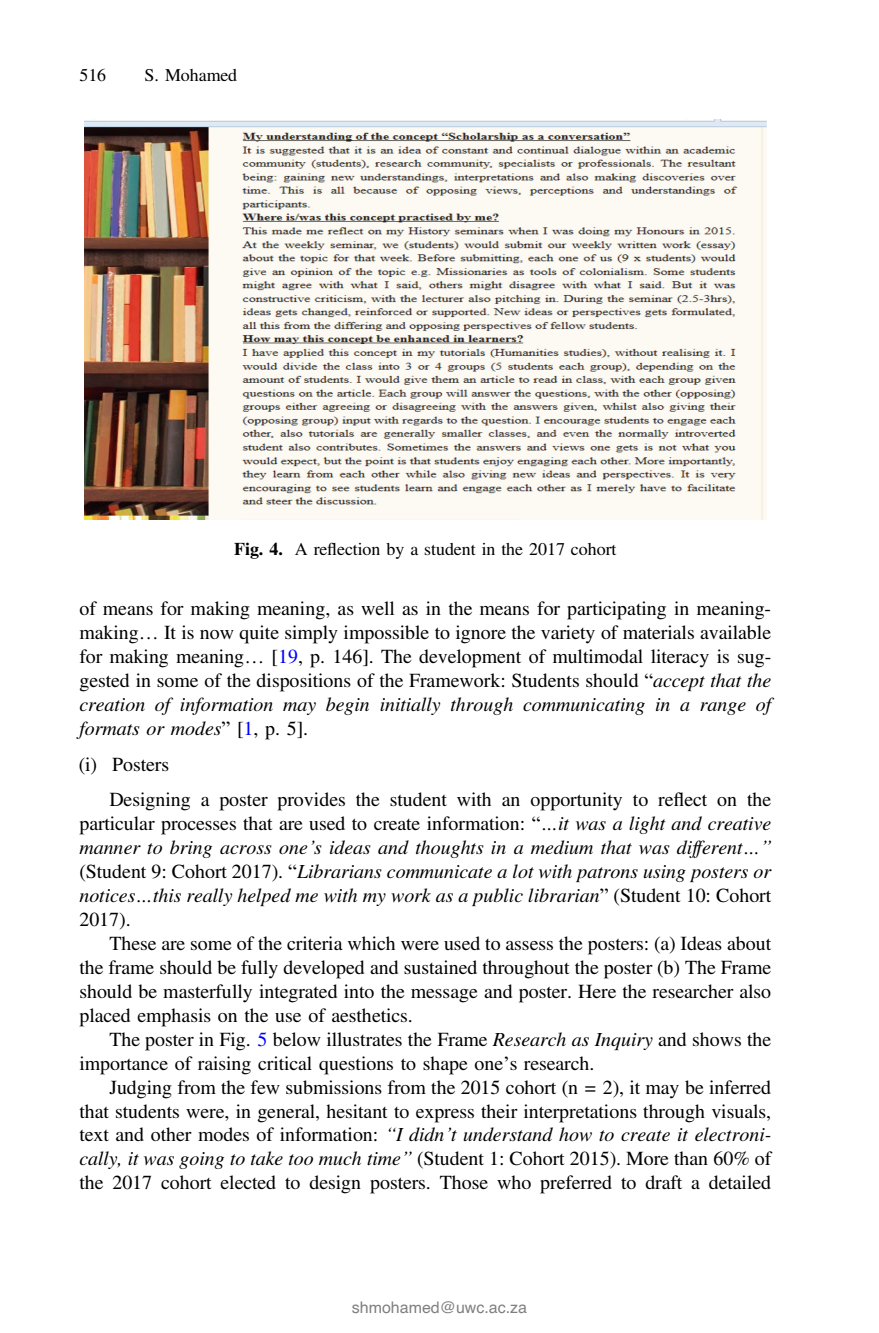
<style>
.page{position:relative;width:879px;height:1333px;background:#fff}
.page>*{position:absolute;margin:0;border:0;box-sizing:border-box;transform-origin:0 0}
.t1{font:20px/24px "Mvqwqq Adv TT5 ada 87 cc";color:#000}
.t2{font:20px/24px "Kjhqnn Adv T Tf 2 e 4 df 62.I";color:#000}
.t3{font:18px "Mvqwqq Adv TT5 ada 87 cc";color:#000}
.t4{font:16px "Helvetica";color:#808080}
.s1{font-family:"Hwtyct Adv T Teeee 58 d 9.B"}
.s2{font-family:"Xbsjqw Adv GTIMES R"}
.s3{font-family:"Nsvjwk Adv TT3713 a 231"}
.s4{color:#00f}
.s5{font-family:"Kjhqnn Adv T Tf 2 e 4 df 62.I"}
.s6{font-family:"Mvqwqq Adv TT5 ada 87 cc"}
.s7{font-family:"Mvqwqq Adv TT5 ada 87 cc";color:#00f}
.s8{font-family:"Fkbwkw Adv TT50 a 2 f 13 e.I"}
</style>
<div class="page">
<img style="left:85px;top:119px;width:681px;height:400px">
<p class="t3" style="left:79px;top:69px;width:28px">516</p>
<p class="t3" style="left:145px;top:69px;width:94px">S. Mohamed</p>
<p class="t3" style="left:234px;top:543px;width:383px"><span class="s1">Fig. 4.</span> A re<span class="s2">fl</span>ection by a student in the 2017 cohort</p>
<p class="t1" style="left:79px;top:598px;width:693px;text-align:justify">of means for making meaning, as well as in the means for participating in meaning&shy;making<span class="s3">…</span> It is now quite simply impossible to ignore the variety of materials available for making meaning<span class="s3">…</span> [<span class="s4">19</span>, p. 146]. The development of multimodal literacy is sug&shy;gested in some of the dispositions of the Framework: Students should <span class="s3">“</span><span class="s5">accept that the</span></p>
<p class="t2" style="left:79px;top:694px;width:693px">creation of information may begin initially through communicating in a range of formats or modes<span class="s3">”</span> <span class="s6">[</span><span class="s7">1</span><span class="s6">, p. 5].</span></p>
<p class="t1" style="left:109px;top:748px;width:663px;line-height:35.8px;text-indent:-31px">(i) Posters<br>Designing a poster provides the student with an opportunity to re<span class="s2">fl</span>ect on the</p>
<p class="t1" style="left:79px;top:813px;width:693px">particular processes that are used to create information: <span class="s3">“</span><span class="s8">…</span><span class="s5">it was a light and creative</span></p>
<p class="t2" style="left:79px;top:837px;width:693px;text-align:justify">manner to bring across one<span class="s8">’</span>s ideas and thoughts in a medium that was different<span class="s8">…” </span><span class="s6">(Student 9: Cohort 2017).</span> <span class="s3">“</span>Librarians communicate a lot with patrons using posters or notices<span class="s8">…</span>this really helped me with my work as a public librarian<span class="s3">”</span> <span class="s6">(Student 10: Cohort</span></p>
<p class="t1" style="left:79px;top:909px;width:53px">2017).</p>
<p class="t1" style="left:109px;top:933px;width:663px">These are some of the criteria which were used to assess the posters: (a) Ideas about</p>
<p class="t1" style="left:79px;top:957px;width:693px">the frame should be fully developed and sustained throughout the poster (b) The Frame</p>
<p class="t1" style="left:79px;top:981px;width:693px">should be masterfully integrated into the message and poster. Here the researcher also</p>
<p class="t1" style="left:79px;top:1005px;width:335px">placed emphasis on the use of aesthetics.</p>
<p class="t1" style="left:109px;top:1029px;width:663px">The poster in Fig. <span class="s4">5</span> below illustrates the Frame <span class="s5">Research as Inquiry</span> and shows the</p>
<p class="t1" style="left:79px;top:1052px;width:516px">importance of raising critical questions to shape one<span class="s3">’</span>s research.</p>
<p class="t1" style="left:109px;top:1076px;width:663px">Judging from the few submissions from the 2015 cohort (n = 2), it may be inferred</p>
<p class="t1" style="left:79px;top:1100px;width:693px">that students were, in general, hesitant to express their interpretations through visuals,</p>
<p class="t2" style="left:79px;top:1124px;width:693px"><span class="s6">text and other modes of information:</span> <span class="s8">“</span>I didn<span class="s8">’</span>t understand how to create it electroni-</p>
<p class="t1" style="left:79px;top:1148px;width:693px"><span class="s5">cally, it was going to take too much time</span><span class="s8">”</span> (Student 1: Cohort 2015). More than 60% of the 2017 cohort elected to design posters. Those who preferred to draft a detailed</p>
<p class="t4" style="left:352px;top:1297px;width:177px">shmohamed@uwc.ac.za</p>
</div>
